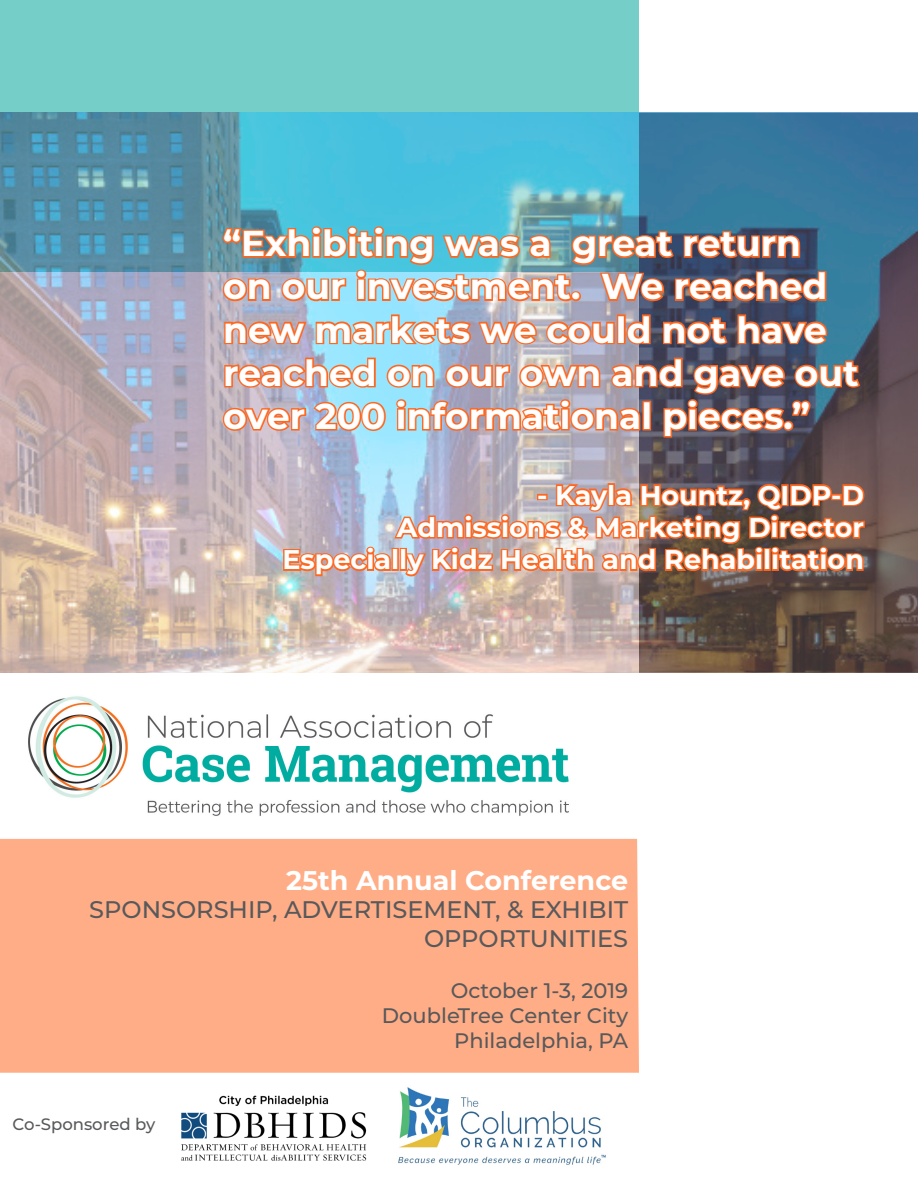
<style>
.page{position:relative;width:918px;height:1188px;background:#fff}
.page>*{position:absolute;margin:0;border:0;box-sizing:border-box;transform-origin:0 0}
.t1{font:700 36px/43.2px "Montserrat";color:#fff}
.t2{font:700 27px "Montserrat";color:#fff}
.t3{font:500 24px/28.8px "Montserrat";color:#58595b;text-align:right}
.t4{font:500 21px "Montserrat";color:#58595b}
.t5{font:500 16.5px "Montserrat";color:#58595b}
</style>
<div class="page">
<img style="left:398px;top:1087px;width:208px;height:78px">
<div style="left:0;top:0;width:639px;height:272px;background:#75cec8"></div>
<img style="left:0;top:113px;width:918px;height:560px">
<div style="left:0;top:839px;width:639px;height:234px;background:#ffad86"></div>
<img style="left:221px;top:225px;width:607px;height:78px">
<svg style="left:223px;top:313px;width:315px;height:34px;background:#c8a092"></svg>
<svg style="left:545px;top:320px;width:71px;height:26px;background:#d38a72"></svg>
<div style="left:617px;top:314px;width:9px;height:30px;border:3px solid #ff671f"></div>
<svg style="left:625px;top:313px;width:27px;height:33px"></svg>
<svg style="left:661px;top:316px;width:68px;height:30px;background:#925748"></svg>
<svg style="left:736px;top:313px;width:93px;height:33px;background:#8f594b"></svg>
<img style="left:221px;top:356px;width:641px;height:83px">
<img style="left:282px;top:482px;width:584px;height:96px">
<img style="left:28px;top:696px;width:541px;height:120px">
<img style="left:181px;top:1095px;width:186px;height:66px">
<p class="t1" style="left:223px;top:220px;width:637px">“Exhibiting was a great return<br>on our investment. We reached new markets we could not have reached on our own and gave out over 200 informational pieces.”</p>
<p class="t2" style="left:537px;top:476px;width:328px">- Kayla Hountz, QIDP-D</p>
<p class="t2" style="left:397px;top:508px;width:469px">Admissions &amp; Marketing Director</p>
<p class="t2" style="left:282px;top:540px;width:583px">Especially Kidz Health and Rehabilitation</p>
<p class="t2" style="left:286px;top:861px;width:343px">25th Annual Conference</p>
<p class="t3" style="left:89px;top:895px;width:540px">SPONSORSHIP, ADVERTISEMENT, &amp; EXHIBIT<br>OPPORTUNITIES</p>
<p class="t4" style="left:451px;top:976px;width:179px">October 1-3, 2019</p>
<p class="t4" style="left:382px;top:1001px;width:248px">DoubleTree Center City</p>
<p class="t4" style="left:454px;top:1026px;width:175px">Philadelphia, PA</p>
<p class="t5" style="left:13px;top:1113px;width:144px">Co-Sponsored by</p>
</div>
